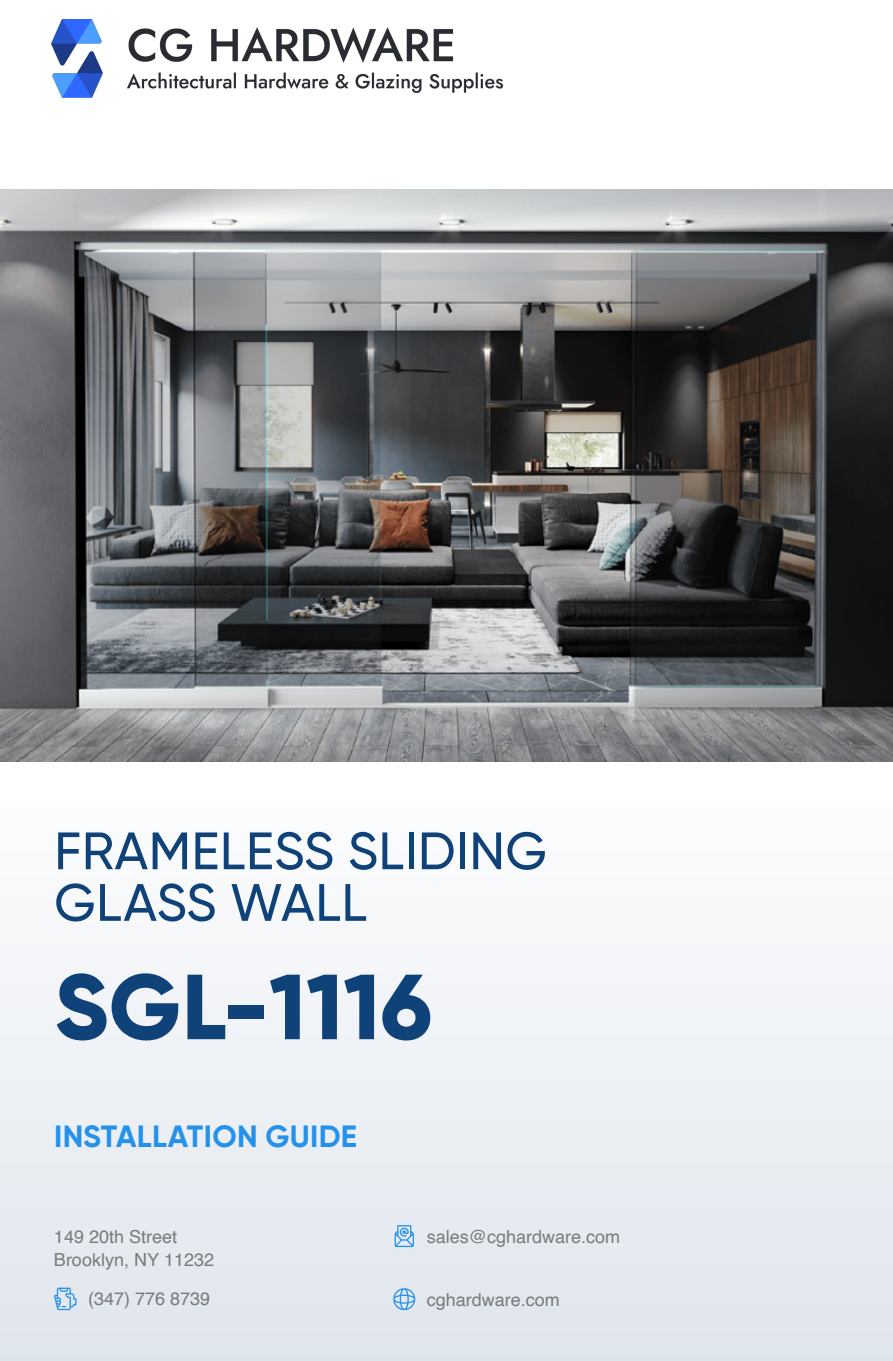
<style>
.page{position:relative;width:893px;height:1361px;background:#fff}
.page>*{position:absolute;margin:0;border:0;box-sizing:border-box;transform-origin:0 0}
.t1{font:800 92.1px "Gilroy";color:#0f4278}
.t2{font:500 52.5px/51.6px "Gilroy";letter-spacing:.01em;color:#0f4278}
.t3{font:700 30.75px "Gilroy";letter-spacing:.01em;color:#2491eb}
.t4{font:18px/22.5px "Helvetica";color:#7a7b7a}
</style>
<div class="page">
<div style="left:0;top:801px;width:893px;height:560px;background:linear-gradient(to right,#eef1f5,#eef1f5)"></div>
<img style="left:1px;top:189px;width:891px;height:572px">
<svg style="left:54px;top:1287px;width:23px;height:23px"></svg>
<svg style="left:395px;top:1225px;width:19px;height:22px"></svg>
<svg style="left:393px;top:1288px;width:22px;height:22px"></svg>
<img style="left:51px;top:20px;width:453px;height:78px">
<h2 class="t2" style="left:54px;top:824px;width:494px">FRAMELESS SLIDING<br>GLASS WALL</h2>
<h1 class="t1" style="left:54px;top:949px;width:379px">SGL-1116</h1>
<h3 class="t3" style="left:54px;top:1117px;width:305px">INSTALLATION GUIDE</h3>
<p class="t4" style="left:54px;top:1226px;width:162px">149 20th Street<br>Brooklyn, NY 11232</p>
<p class="t4" style="left:88px;top:1288px;width:124px">(347) 776 8739</p>
<p class="t4" style="left:427px;top:1226px;width:195px">sales@cghardware.com</p>
<p class="t4" style="left:427px;top:1289px;width:135px">cghardware.com</p>
</div>
